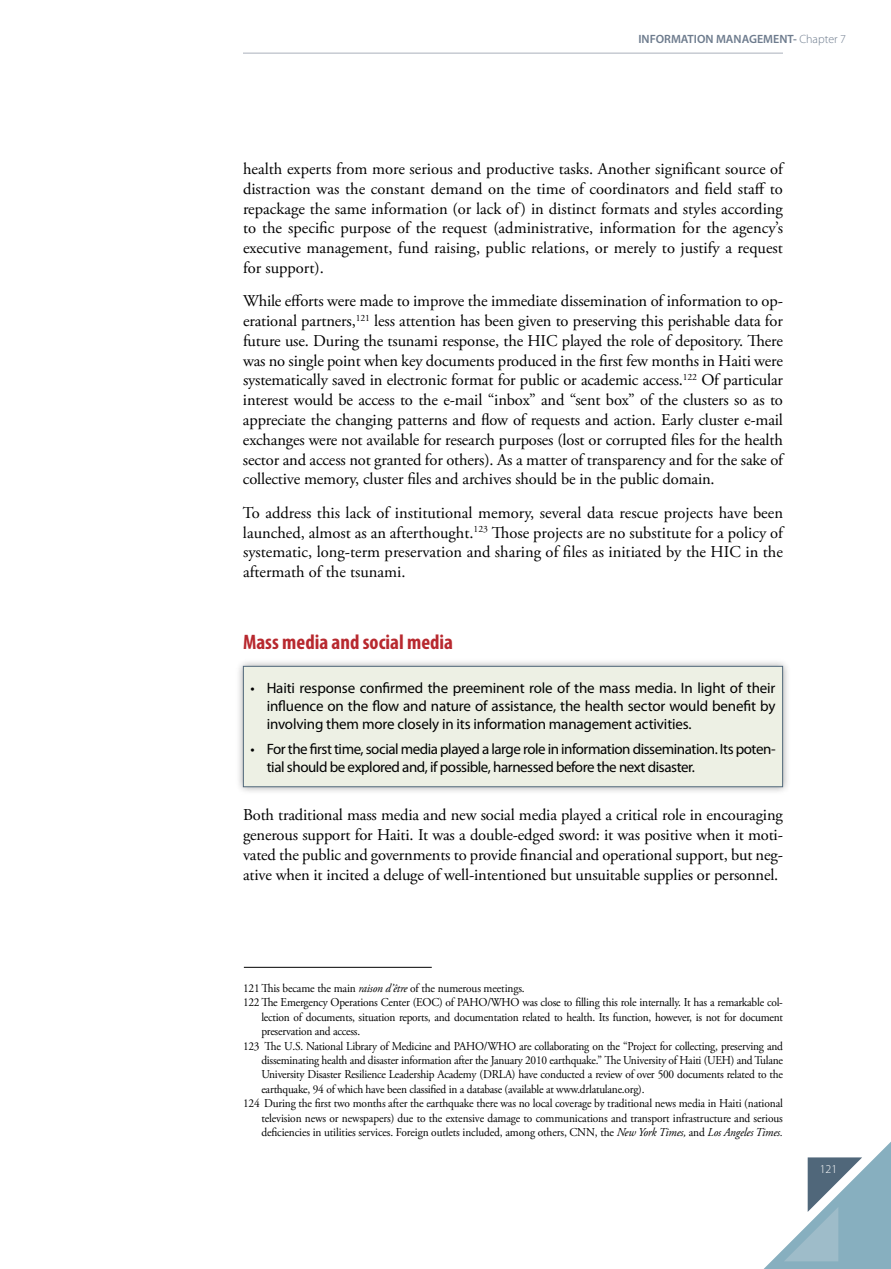
<style>
.page{position:relative;width:891px;height:1269px;background:#fff}
.page>*{position:absolute;margin:0;border:0;box-sizing:border-box;transform-origin:0 0}
.t1{font:700 condensed 21px "Myriad Pro";color:#b8292f}
.t2{font:16.5px/19.8px "Adobe Garamond Pro";letter-spacing:-.01em;color:#000;text-align:justify}
.t3{font:15px/18px "Myriad Pro";letter-spacing:-.03em;color:#000;text-align:justify}
.t4{font:12px "Adobe Garamond Pro";letter-spacing:-.02em;color:#000;scale:.95 1}
.t5{font:600 12px "Myriad Pro";color:#6d7b8d}
.t6{font:300 12px "Myriad Pro";color:#fff}
.s1{font-weight:300}
.s2{font-style:italic}
</style>
<div class="page">
<hr style="left:243px;top:53px;width:540px;height:1px;background:#abb0bb">
<div style="left:235px;top:658px;width:556px;height:137px;background:#000;opacity:.35"></div>
<div style="left:243px;top:666px;width:540px;height:121px;background:#edf0e4"></div>
<div style="left:243px;top:666px;width:540px;height:121px;border:1px solid #50677a"></div>
<hr style="left:244px;top:967px;width:188px;height:1px;background:#000">
<svg style="left:764px;top:1142px;width:127px;height:127px"></svg>
<p class="t5" style="left:638px;top:31px;width:209px">INFORMATION MANAGEMENT- <span class="s1">Chapter 7</span></p>
<p class="t2" style="left:243px;top:159px;width:542px">health experts from more serious and productive tasks. Another significant source of distraction was the constant demand on the time of coordinators and field staff to repackage the same information (or lack of) in distinct formats and styles according to the specific purpose of the request (administrative, information for the agency’s executive management, fund raising, public relations, or merely to justify a request for support).</p>
<p class="t2" style="left:243px;top:292px;width:542px">While efforts were made to improve the immediate dissemination of information to op&shy;erational partners,<sup>121</sup> less attention has been given to preserving this perishable data for future use. During the tsunami response, the HIC played the role of depository. There was no single point when key documents produced in the first few months in Haiti were systematically saved in electronic format for public or academic access.<sup>122</sup> Of particular interest would be access to the e-mail “inbox” and “sent box” of the clusters so as to appreciate the changing patterns and flow of requests and action. Early cluster e-mail exchanges were not available for research purposes (lost or corrupted files for the health sector and access not granted for others). As a matter of transparency and for the sake of collective memory, cluster files and archives should be in the public domain.</p>
<p class="t2" style="left:243px;top:503px;width:542px">To address this lack of institutional memory, several data rescue projects have been launched, almost as an afterthought.<sup>123</sup> Those projects are no substitute for a policy of systematic, long-term preservation and sharing of files as initiated by the HIC in the aftermath of the tsunami.</p>
<p class="t1" style="left:243px;top:629px;width:212px">Mass media and social media</p>
<p class="t3" style="left:267px;top:679px;width:510px;text-indent:-16px">• Haiti response confirmed the preeminent role of the mass media. In light of their influence on the flow and nature of assistance, the health sector would benefit by involving them more closely in its information management activities.</p>
<p class="t3" style="left:267px;top:739px;width:510px;text-indent:-16px">• For the first time, social media played a large role in information dissemination. Its poten&shy;tial should be explored and, if possible, harnessed before the next disaster.</p>
<p class="t2" style="left:243px;top:806px;width:542px">Both traditional mass media and new social media played a critical role in encouraging generous support for Haiti. It was a double-edged sword: it was positive when it moti&shy;vated the public and governments to provide financial and operational support, but neg&shy;ative when it incited a deluge of well-intentioned but unsuitable supplies or personnel.</p>
<p class="t4" style="left:243px;top:981px;width:298px">121This became the main <span class="s2">raison d’être</span> of the numerous meetings.</p>
<p class="t4" style="left:243px;top:995px;width:570px">122 The Emergency Operations Center (EOC) of PAHO/WHO was close to filling this role internally. It has a remarkable col-</p>
<p class="t4" style="left:261px;top:1010px;width:551px">lection of documents, situation reports, and documentation related to health. Its function, however, is not for document</p>
<p class="t4" style="left:261px;top:1024px;width:106px">preservation and access.</p>
<p class="t4" style="left:243px;top:1039px;width:570px">123 The U.S. National Library of Medicine and PAHO/WHO are collaborating on the “Project for collecting, preserving and</p>
<p class="t4" style="left:261px;top:1053px;width:551px">disseminating health and disaster information after the January 2010 earthquake.” The University of Haiti (UEH) and Tulane</p>
<p class="t4" style="left:261px;top:1067px;width:551px">University Disaster Resilience Leadership Academy (DRLA) have conducted a review of over 500 documents related to the</p>
<p class="t4" style="left:261px;top:1082px;width:405px">earthquake, 94 of which have been classified in a database (available at www.drlatulane.org).</p>
<p class="t4" style="left:243px;top:1096px;width:570px">124 During the first two months after the earthquake there was no local coverage by traditional news media in Haiti (national</p>
<p class="t4" style="left:261px;top:1111px;width:551px">television news or newspapers) due to the extensive damage to communications and transport infrastructure and serious</p>
<p class="t4" style="left:261px;top:1125px;width:551px">deficiencies in utilities services. Foreign outlets included, among others, CNN, the <span class="s2">New York Times,</span> and <span class="s2">Los Angeles Times.</span></p>
<p class="t6" style="left:820px;top:1162px;width:19px">121</p>
</div>
